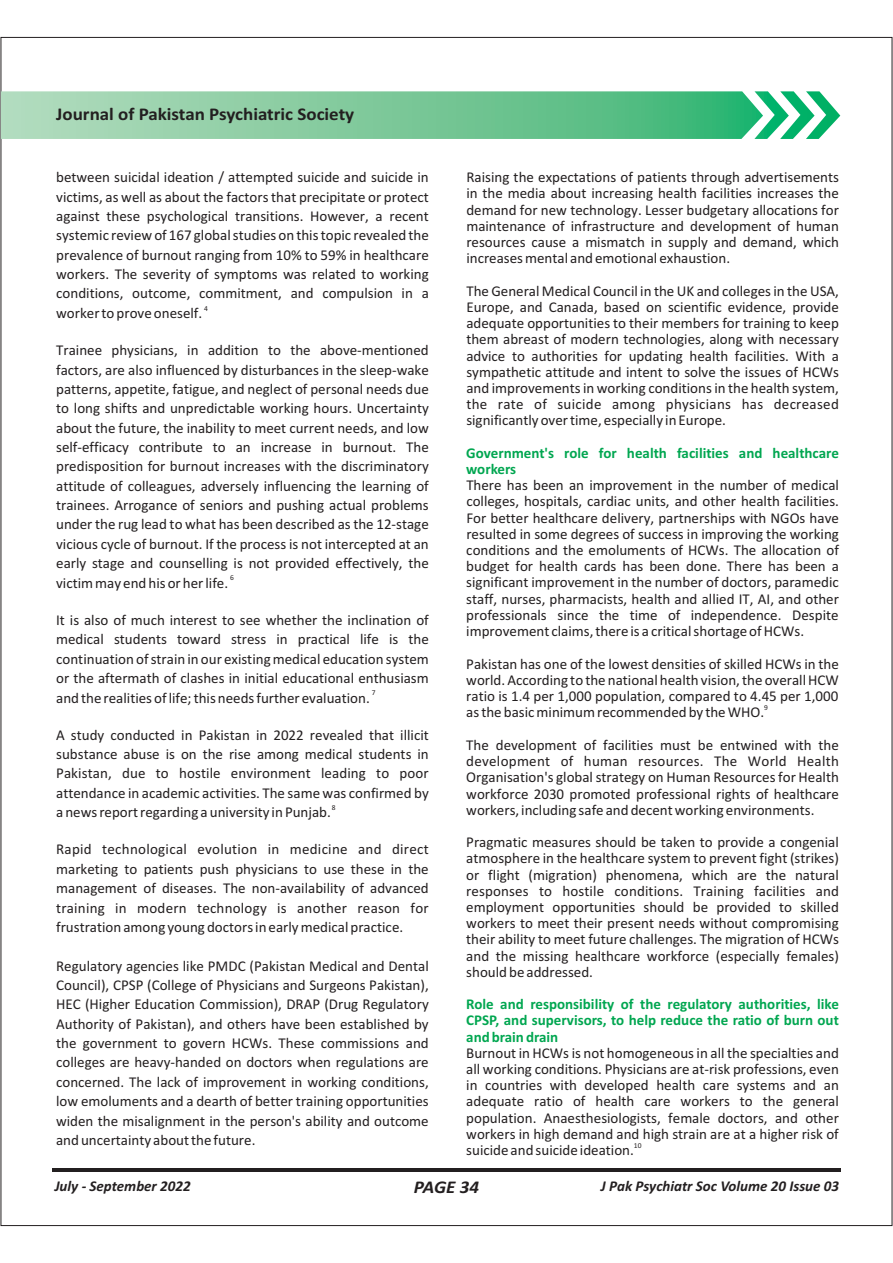
<style>
.page{position:relative;width:893px;height:1263px;background:#fff}
.page>*{position:absolute;margin:0;border:0;box-sizing:border-box;transform-origin:0 0}
.t1{font:700 18px "Calibri";color:#231f20;scale:1.06 1}
.t2{font:italic 700 18px "Calibri";letter-spacing:-.01em;color:#231f20;scale:1.06 1}
.t3{font:15px/16.2px "Calibri";color:#231f20;text-align:justify}
.t4{font:700 15px/16.2px "Calibri";color:#00a650}
.t5{font:italic 700 15px "Calibri";color:#231f20}
.t6{font:7.5px "Calibri";color:#231f20}
</style>
<div class="page">
<hr style="left:52px;top:1168px;width:789px;height:3px;background:#231f20">
<svg style="left:1px;top:91px;width:839px;height:48px;background:#7dcb9e"></svg>
<p class="t1" style="left:56px;top:106px;width:283px">Journal of Pakistan Psychiatric Society</p>
<p class="t3" style="left:56px;top:169px;width:374px;line-height:19.4px">between suicidal ideation / attempted suicide and suicide in victims, as well as about the factors that precipitate or protect against these psychological transitions. However, a recent systemic review of 167 global studies on this topic revealed the prevalence of burnout ranging from 10% to 59% in healthcare workers. The severity of symptoms was related to working conditions, outcome, commitment, and compulsion in a</p>
<p class="t6" style="left:204px;top:305px;width:5px">4</p>
<p class="t3" style="left:56px;top:306px;width:148px">worker to prove oneself.</p>
<p class="t3" style="left:56px;top:342px;width:374px;line-height:19.4px">Trainee physicians, in addition to the above-mentioned factors, are also influenced by disturbances in the sleep-wake patterns, appetite, fatigue, and neglect of personal needs due to long shifts and unpredictable working hours. Uncertainty about the future, the inability to meet current needs, and low self-efficacy contribute to an increase in burnout. The predisposition for burnout increases with the discriminatory attitude of colleagues, adversely influencing the learning of trainees. Arrogance of seniors and pushing actual problems under the rug lead to what has been described as the 12-stage vicious cycle of burnout. If the process is not intercepted at an early stage and counselling is not provided effectively, the</p>
<p class="t6" style="left:230px;top:575px;width:5px">6</p>
<p class="t3" style="left:56px;top:576px;width:174px">victim may end his or her life.</p>
<p class="t3" style="left:56px;top:611px;width:374px;line-height:19.4px">It is also of much interest to see whether the inclination of medical students toward stress in practical life is the continuation of strain in our existing medical education system or the aftermath of clashes in initial educational enthusiasm</p>
<p class="t6" style="left:372px;top:689px;width:5px">7</p>
<p class="t3" style="left:56px;top:691px;width:315px">and the realities of life; this needs further evaluation.</p>
<p class="t3" style="left:56px;top:726px;width:374px;line-height:19.4px">A study conducted in Pakistan in 2022 revealed that illicit substance abuse is on the rise among medical students in Pakistan, due to hostile environment leading to poor attendance in academic activities. The same was confirmed by</p>
<p class="t6" style="left:332px;top:804px;width:5px">8</p>
<p class="t3" style="left:56px;top:806px;width:276px">a news report regarding a university in Punjab.</p>
<p class="t3" style="left:56px;top:841px;width:374px;line-height:19.4px">Rapid technological evolution in medicine and direct marketing to patients push physicians to use these in the management of diseases. The non-availability of advanced training in modern technology is another reason for frustration among young doctors in early medical practice.</p>
<p class="t3" style="left:56px;top:957px;width:374px;line-height:19.4px">Regulatory agencies like PMDC (Pakistan Medical and Dental Council), CPSP (College of Physicians and Surgeons Pakistan), HEC (Higher Education Commission), DRAP (Drug Regulatory Authority of Pakistan), and others have been established by the government to govern HCWs. These commissions and colleges are heavy-handed on doctors when regulations are concerned. The lack of improvement in working conditions, low emoluments and a dearth of better training opportunities widen the misalignment in the person's ability and outcome and uncertainty about the future.</p>
<p class="t3" style="left:466px;top:170px;width:374px">Raising the expectations of patients through advertisements in the media about increasing health facilities increases the demand for new technology. Lesser budgetary allocations for maintenance of infrastructure and development of human resources cause a mismatch in supply and demand, which increases mental and emotional exhaustion.</p>
<p class="t3" style="left:466px;top:284px;width:374px">The General Medical Council in the UK and colleges in the USA, Europe, and Canada, based on scientific evidence, provide adequate opportunities to their members for training to keep them abreast of modern technologies, along with necessary advice to authorities for updating health facilities. With a sympathetic attitude and intent to solve the issues of HCWs and improvements in working conditions in the health system, the rate of suicide among physicians has decreased significantly over time, especially in Europe.</p>
<p class="t4" style="left:466px;top:446px;width:374px">Government's role for health facilities and healthcare workers</p>
<p class="t3" style="left:466px;top:478px;width:374px">There has been an improvement in the number of medical colleges, hospitals, cardiac units, and other health facilities.<br>For better healthcare delivery, partnerships with NGOs have resulted in some degrees of success in improving the working conditions and the emoluments of HCWs. The allocation of budget for health cards has been done. There has been a significant improvement in the number of doctors, paramedic staff, nurses, pharmacists, health and allied IT, AI, and other professionals since the time of independence. Despite improvement claims, there is a critical shortage of HCWs.</p>
<p class="t3" style="left:466px;top:657px;width:374px">Pakistan has one of the lowest densities of skilled HCWs in the world. According to the national health vision, the overall HCW ratio is 1.4 per 1,000 population, compared to 4.45 per 1,000</p>
<p class="t6" style="left:764px;top:704px;width:5px">9</p>
<p class="t3" style="left:466px;top:697px;width:374px;line-height:32.4px">as the basic minimum recommended by the WHO.<br>The development of facilities must be entwined with the</p>
<p class="t3" style="left:466px;top:754px;width:374px">development of human resources. The World Health Organisation's global strategy on Human Resources for Health workforce 2030 promoted professional rights of healthcare workers, including safe and decent working environments.</p>
<p class="t3" style="left:466px;top:835px;width:374px">Pragmatic measures should be taken to provide a congenial atmosphere in the healthcare system to prevent fight (strikes) or flight (migration) phenomena, which are the natural responses to hostile conditions. Training facilities and employment opportunities should be provided to skilled workers to meet their present needs without compromising their ability to meet future challenges. The migration of HCWs and the missing healthcare workforce (especially females) should be addressed.</p>
<p class="t4" style="left:466px;top:997px;width:374px;text-align:justify">Role and responsibility of the regulatory authorities, like CPSP, and supervisors, to help reduce the ratio of burn out and brain drain</p>
<p class="t3" style="left:466px;top:1046px;width:374px">Burnout in HCWs is not homogeneous in all the specialties and all working conditions. Physicians are at-risk professions, even in countries with developed health care systems and an adequate ratio of health care workers to the general population. Anaesthesiologists, female doctors, and other workers in high demand and high strain are at a higher risk of</p>
<p class="t6" style="left:634px;top:1142px;width:9px">10</p>
<p class="t3" style="left:466px;top:1143px;width:169px">suicide and suicide ideation.</p>
<p class="t2" style="left:414px;top:1179px;width:63px">PAGE 34</p>
<p class="t5" style="left:55px;top:1180px;width:138px">July - September 2022</p>
<p class="t5" style="left:601px;top:1180px;width:240px">J Pak Psychiatr Soc Volume 20 Issue 03</p>
</div>
